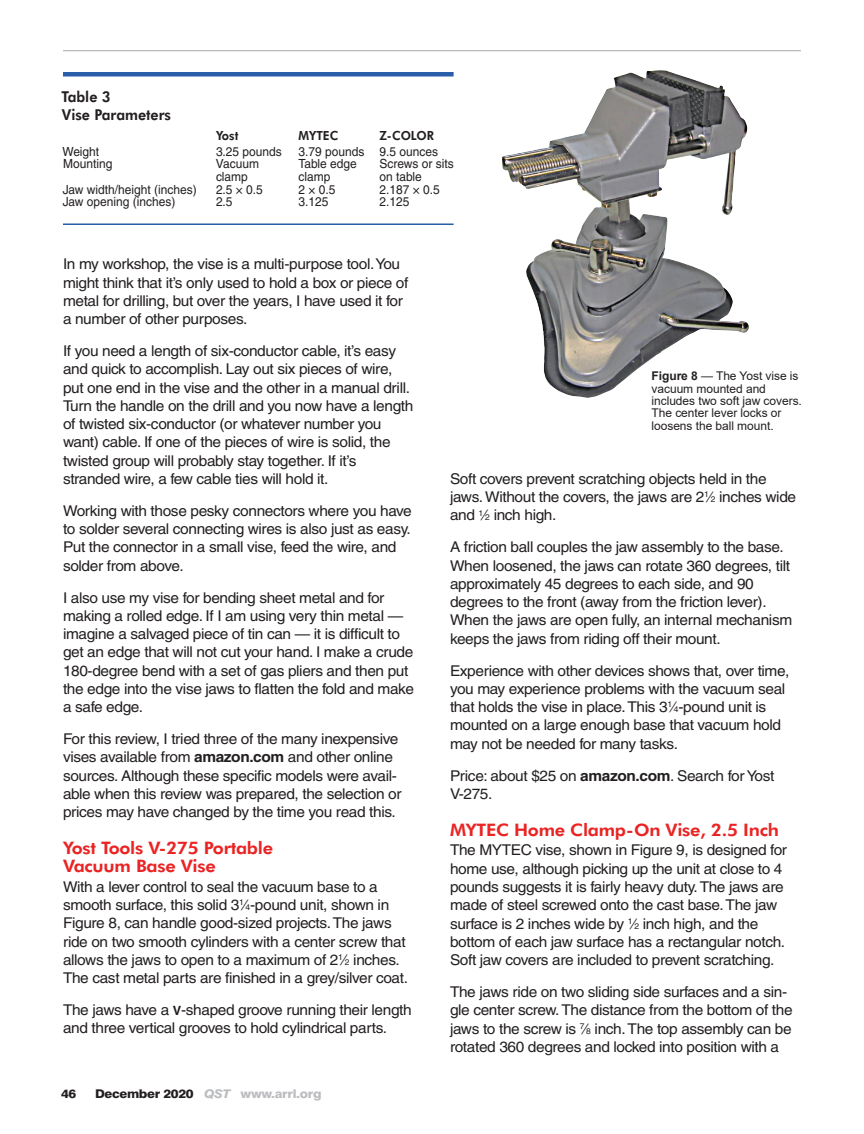
<style>
.page{position:relative;width:864px;height:1134px;background:#fff}
.page>*{position:absolute;margin:0;border:0;box-sizing:border-box;transform-origin:0 0}
.Subhead_1{font:800 17.25px/18px "Futura BT";letter-spacing:-.015em;color:#ea2424;scale:1.05 1}
.Table_Head{font:800 15px/18px "Futura BT";color:#231f20;scale:.95 1}
.Body_Text{font:14.85px/18.3px "Helvetica";letter-spacing:-.025em;color:#231f20;scale:1.04 1}
.Table_Body{font:12.6px "Helvetica";color:#231f20;scale:.95 1}
.Table_Subhead{font:800 12.6px "Futura BT";color:#231f20;scale:.95 1}
.t1{font:12px/12.3px "Arial";letter-spacing:-.005em;color:#231f20}
.t2{font:800 12px "Swiss 721 BT";letter-spacing:-.025em;color:#231f20;scale:1.1 1}
.s1{font-weight:700}
.s2{font-size:8.1px}
.s3{font-weight:700;font-size:12.75px}
.s4{font-style:italic;color:#bcbdc0}
.s5{color:#bcbdc0}
</style>
<div class="page">
<hr style="left:63px;top:50px;width:738px;height:1px;background:#a8a9ad">
<hr style="left:63px;top:72px;width:391px;height:4px;background:#2a5daa">
<hr style="left:63px;top:224px;width:391px;height:1px;background:#2a5daa">
<img style="left:502px;top:71px;width:247px;height:327px">
<p class="Table_Head" style="left:62px;top:88px;width:117px">Table 3<br>Vise Parameters</p>
<p class="Table_Subhead" style="left:216px;top:128px;width:25px">Yost</p>
<p class="Table_Subhead" style="left:298px;top:128px;width:43px">MYTEC</p>
<p class="Table_Subhead" style="left:379px;top:128px;width:59px">Z-COLOR</p>
<p class="Table_Body" style="left:62px;top:144px;width:40px">Weight</p>
<p class="Table_Body" style="left:216px;top:144px;width:71px">3.25 pounds</p>
<p class="Table_Body" style="left:299px;top:144px;width:148px">3.79 pounds 9.5 ounces</p>
<p class="Table_Body" style="left:63px;top:157px;width:53px">Mounting</p>
<p class="Table_Body" style="left:216px;top:157px;width:47px">Vacuum</p>
<p class="Table_Body" style="left:298px;top:157px;width:63px">Table edge</p>
<p class="Table_Body" style="left:379px;top:157px;width:80px">Screws or sits</p>
<p class="Table_Body" style="left:216px;top:169px;width:35px">clamp</p>
<p class="Table_Body" style="left:298px;top:169px;width:35px">clamp</p>
<p class="Table_Body" style="left:379px;top:169px;width:46px">on table</p>
<p class="Table_Body" style="left:63px;top:182px;width:142px">Jaw width/height (inches)</p>
<p class="Table_Body" style="left:216px;top:182px;width:51px">2.5 × 0.5</p>
<p class="Table_Body" style="left:299px;top:182px;width:40px">2 × 0.5</p>
<p class="Table_Body" style="left:380px;top:182px;width:65px">2.187 × 0.5</p>
<p class="Table_Body" style="left:63px;top:194px;width:120px">Jaw opening (inches)</p>
<p class="Table_Body" style="left:216px;top:194px;width:19px">2.5</p>
<p class="Table_Body" style="left:299px;top:194px;width:33px">3.125</p>
<p class="Table_Body" style="left:380px;top:194px;width:33px">2.125</p>
<p class="Body_Text" style="left:63px;top:255px;width:334px">In my workshop, the vise is a multi-purpose tool. You might think that it’s only used to hold a box or piece of metal for drilling, but over the years, I have used it for a number of other purposes.</p>
<p class="Body_Text" style="left:63px;top:342px;width:339px">If you need a length of six-conductor cable, it’s easy and quick to accomplish. Lay out six pieces of wire, put one end in the vise and the other in a manual drill.<br>Turn the handle on the drill and you now have a length of twisted six-conductor (or whatever number you want) cable. If one of the pieces of wire is solid, the twisted group will probably stay together. If it’s stranded wire, a few cable ties will hold it.</p>
<p class="Body_Text" style="left:63px;top:501px;width:337px">Working with those pesky connectors where you have to solder several connecting wires is also just as easy.<br>Put the connector in a small vise, feed the wire, and solder from above.</p>
<p class="Body_Text" style="left:63px;top:588px;width:339px">I also use my vise for bending sheet metal and for making a rolled edge. If I am using very thin metal — imagine a salvaged piece of tin can — it is difficult to get an edge that will not cut your hand. I make a crude 180-degree bend with a set of gas pliers and then put the edge into the vise jaws to flatten the fold and make a safe edge.</p>
<p class="Body_Text" style="left:63px;top:730px;width:327px">For this review, I tried three of the many inexpensive vises available from <span class="s1">amazon.com</span> and other online sources. Although these specific models were avail&shy;able when this review was prepared, the selection or prices may have changed by the time you read this.</p>
<p class="Subhead_1" style="left:63px;top:839px;width:202px">Yost Tools V-275 Portable<br>Vacuum Base Vise</p>
<p class="Body_Text" style="left:63px;top:877px;width:333px">With a lever control to seal the vacuum base to a smooth surface, this solid 3<sup>1</sup>⁄<span class="s2">4</span>-pound unit, shown in Figure 8, can handle good-sized projects. The jaws ride on two smooth cylinders with a center screw that allows the jaws to open to a maximum of 2<sup>1</sup>⁄<span class="s2">2</span> inches.<br>The cast metal parts are finished in a grey/silver coat.</p>
<p class="Body_Text" style="left:63px;top:1001px;width:337px">The jaws have a <span class="s3">V</span>-shaped groove running their length and three vertical grooves to hold cylindrical parts.</p>
<p class="t2" style="left:61px;top:1086px;width:15px">46</p>
<p class="t2" style="left:95px;top:1086px;width:207px">December 2020 <span class="s4">QST</span> <span class="s5">www.arrl.org</span></p>
<p class="t1" style="left:652px;top:370px;width:152px"><span class="s1">Figure 8</span> — The Yost vise is vacuum mounted and includes two soft jaw covers.<br>The center lever locks or loosens the ball mount.</p>
<p class="Body_Text" style="left:450px;top:469px;width:334px">Soft covers prevent scratching objects held in the jaws. Without the covers, the jaws are 2<sup>1</sup>⁄<span class="s2">2</span> inches wide and <sup>1</sup>⁄<span class="s2">2</span> inch high.</p>
<p class="Body_Text" style="left:450px;top:538px;width:331px">A friction ball couples the jaw assembly to the base.<br>When loosened, the jaws can rotate 360 degrees, tilt approximately 45 degrees to each side, and 90 degrees to the front (away from the friction lever).<br>When the jaws are open fully, an internal mechanism keeps the jaws from riding off their mount.</p>
<p class="Body_Text" style="left:450px;top:661px;width:328px">Experience with other devices shows that, over time, you may experience problems with the vacuum seal that holds the vise in place. This 3<sup>1</sup>⁄<span class="s2">4</span>-pound unit is mounted on a large enough base that vacuum hold may not be needed for many tasks.</p>
<p class="Body_Text" style="left:450px;top:766px;width:313px">Price: about $25 on <span class="s1">amazon.com</span>. Search for Yost<br>V-275.</p>
<p class="Subhead_1" style="left:450px;top:820px;width:315px">MYTEC Home Clamp-On Vise, 2.5 Inch</p>
<p class="Body_Text" style="left:450px;top:841px;width:326px">The MYTEC vise, shown in Figure 9, is designed for home use, although picking up the unit at close to 4 pounds suggests it is fairly heavy duty. The jaws are made of steel screwed onto the cast base. The jaw surface is 2 inches wide by <sup>1</sup>⁄<span class="s2">2</span> inch high, and the bottom of each jaw surface has a rectangular notch.<br>Soft jaw covers are included to prevent scratching.</p>
<p class="Body_Text" style="left:450px;top:983px;width:331px">The jaws ride on two sliding side surfaces and a sin&shy;gle center screw. The distance from the bottom of the jaws to the screw is <sup>7</sup>⁄<span class="s2">8</span> inch. The top assembly can be rotated 360 degrees and locked into position with a</p>
</div>
